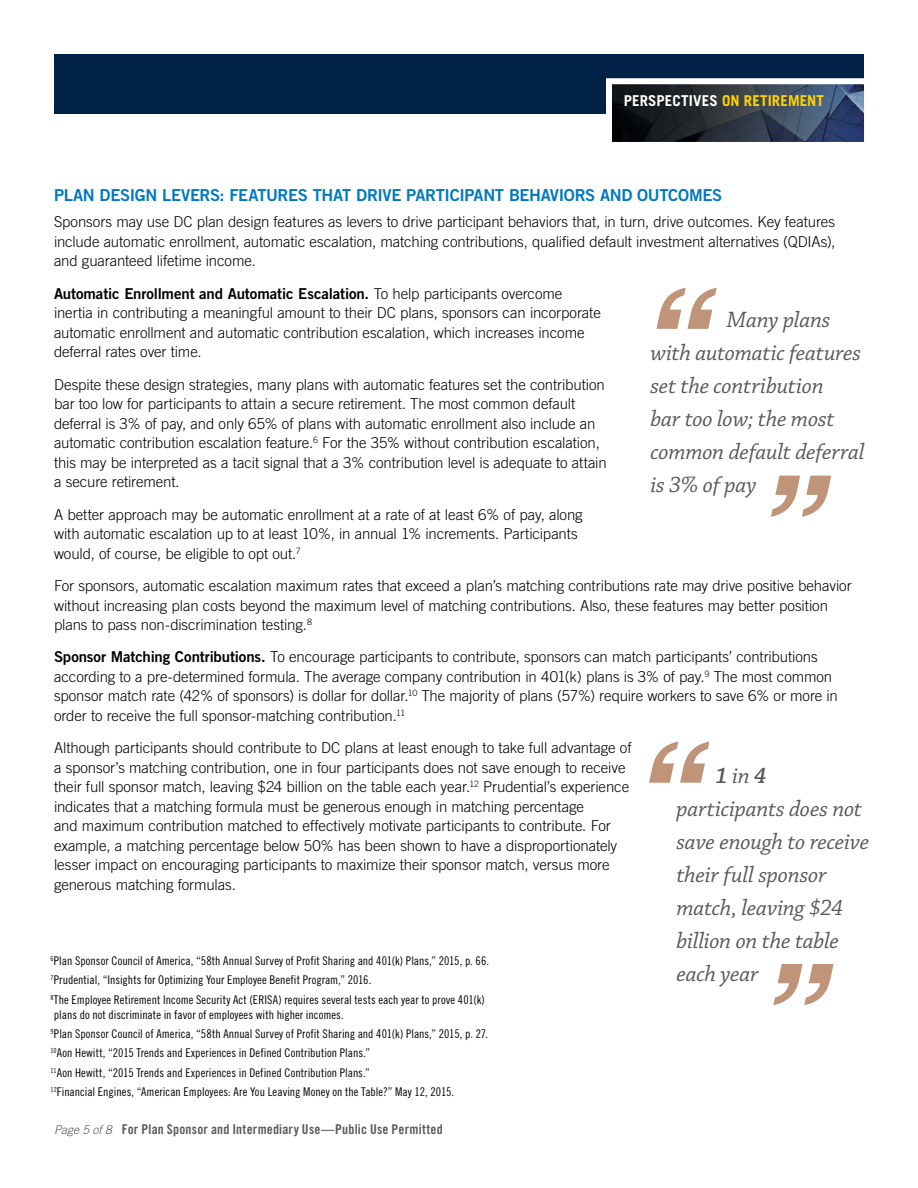
<style>
.page{position:relative;width:918px;height:1188px;background:#fff}
.page>*{position:absolute;margin:0;border:0;box-sizing:border-box;transform-origin:0 0}
.P_Callout{font:italic 23.4px/33px "Prudential Serif";letter-spacing:-.01em;color:#58595b}
.H2_Subhead_L1{font:700 16.5px "Prudential Modern";letter-spacing:-.02em;color:#0079c1}
.P_Body_copy{font:300 15px/19.5px "Prudential Modern";letter-spacing:-.005em;color:#000}
.t1{font:15px "Prudential Modern Bold Sem Cond";letter-spacing:.01em;color:#fff}
.t2{font:700 condensed 13.5px "Prudential Modern";letter-spacing:.015em;color:#58595b}
.P_Footnote{font:condensed 12px/15px "Prudential Modern";letter-spacing:.005em;color:#000}
.s1{color:#ffd200}
.s2{font-weight:700}
.s3{font-weight:300;font-style:italic;font-stretch:normal;font-size:12px}
</style>
<div class="page">
<div style="left:54px;top:54px;width:810px;height:59px;background:#002247"></div>
<img style="left:613px;top:85px;width:250px;height:56px">
<div style="left:606px;top:78px;width:264px;height:70px;border:6px solid #fff"></div>
<svg style="left:656px;top:288px;width:61px;height:41px"></svg>
<svg style="left:771px;top:476px;width:60px;height:41px"></svg>
<svg style="left:649px;top:742px;width:60px;height:41px"></svg>
<svg style="left:773px;top:964px;width:61px;height:41px"></svg>
<p class="t1" style="left:624px;top:91px;width:202px">PERSPECTIVES <span class="s1">ON RETIREMENT</span></p>
<p class="H2_Subhead_L1" style="left:54px;top:185px;width:670px">PLAN DESIGN LEVERS: FEATURES THAT DRIVE PARTICIPANT BEHAVIORS AND OUTCOMES</p>
<p class="P_Body_copy" style="left:54px;top:212px;width:783px;text-align:justify">Sponsors may use DC plan design features as levers to drive participant behaviors that, in turn, drive outcomes. Key features include automatic enrollment, automatic escalation, matching contributions, qualified default investment alternatives (QDIAs), and guaranteed lifetime income.</p>
<p class="P_Body_copy" style="left:54px;top:283px;width:548px"><span class="s2">Automatic Enrollment and Automatic Escalation.</span> To help participants overcome inertia in contributing a meaningful amount to their DC plans, sponsors can incorporate automatic enrollment and automatic contribution escalation, which increases income deferral rates over time.</p>
<p class="P_Body_copy" style="left:54px;top:374px;width:554px">Despite these design strategies, many plans with automatic features set the contribution bar too low for participants to attain a secure retirement. The most common default deferral is 3% of pay, and only 65% of plans with automatic enrollment also include an automatic contribution escalation feature.<sup>6</sup> For the 35% without contribution escalation, this may be interpreted as a tacit signal that a 3% contribution level is adequate to attain a secure retirement.</p>
<p class="P_Body_copy" style="left:54px;top:504px;width:530px">A better approach may be automatic enrollment at a rate of at least 6% of pay, along with automatic escalation up to at least 10%, in annual 1% increments. Participants would, of course, be eligible to opt out.<sup>7</sup></p>
<p class="P_Body_copy" style="left:54px;top:576px;width:799px">For sponsors, automatic escalation maximum rates that exceed a plan’s matching contributions rate may drive positive behavior without increasing plan costs beyond the maximum level of matching contributions. Also, these features may better position plans to pass non-discrimination testing.<sup>8</sup></p>
<p class="P_Body_copy" style="left:54px;top:647px;width:785px"><span class="s2">Sponsor Matching Contributions.</span> To encourage participants to contribute, sponsors can match participants’ contributions according to a pre-determined formula. The average company contribution in 401(k) plans is 3% of pay.<sup>9</sup> The most common sponsor match rate (42% of sponsors) is dollar for dollar.<sup>10</sup> The majority of plans (57%) require workers to save 6% or more in order to receive the full sponsor-matching contribution.<sup>11</sup></p>
<p class="P_Body_copy" style="left:54px;top:738px;width:579px">Although participants should contribute to DC plans at least enough to take full advantage of a sponsor’s matching contribution, one in four participants does not save enough to receive their full sponsor match, leaving $24 billion on the table each year.<sup>12</sup> Prudential’s experience indicates that a matching formula must be generous enough in matching percentage<br>and maximum contribution matched to effectively motivate participants to contribute. For example, a matching percentage below 50% has been shown to have a disproportionately lesser impact on encouraging participants to maximize their sponsor match, versus more generous matching formulas.</p>
<p class="P_Callout" style="left:650px;top:304px;width:216px;text-indent:76px">Many plans with automatic features set the contribution<br>bar too low; the most common default deferral is 3% of pay</p>
<p class="P_Callout" style="left:676px;top:760px;width:194px;text-indent:39px"><span class="s2">1</span> in <span class="s2">4 </span>participants does not save enough to receive their full sponsor match, leaving $24 billion on the table each year</p>
<p class="P_Footnote" style="left:51px;top:953px;width:440px"><sup>6</sup>Plan Sponsor Council of America, “58th Annual Survey of Profit Sharing and 401(k) Plans,” 2015, p. 66.</p>
<p class="P_Footnote" style="left:51px;top:972px;width:322px"><sup>7</sup>Prudential, “Insights for Optimizing Your Employee Benefit Program,” 2016.</p>
<p class="P_Footnote" style="left:51px;top:992px;width:436px"><sup>8</sup>The Employee Retirement Income Security Act (ERISA) requires several tests each year to prove 401(k) plans do not discriminate in favor of employees with higher incomes.</p>
<p class="P_Footnote" style="left:51px;top:1026px;width:439px"><sup>9</sup>Plan Sponsor Council of America, “58th Annual Survey of Profit Sharing and 401(k) Plans,” 2015, p. 27.</p>
<p class="P_Footnote" style="left:51px;top:1045px;width:321px"><sup>10</sup>Aon Hewitt, “2015 Trends and Experiences in Defined Contribution Plans.”</p>
<p class="P_Footnote" style="left:51px;top:1065px;width:321px"><sup>11</sup>Aon Hewitt, “2015 Trends and Experiences in Defined Contribution Plans.”</p>
<p class="P_Footnote" style="left:51px;top:1084px;width:405px"><sup>12</sup>Financial Engines, “American Employees: Are You Leaving Money on the Table?” May 12, 2015.</p>
<p class="t2" style="left:54px;top:1121px;width:390px"><span class="s3">Page 5 of 8</span> For Plan Sponsor and Intermediary Use—Public Use Permitted</p>
</div>
